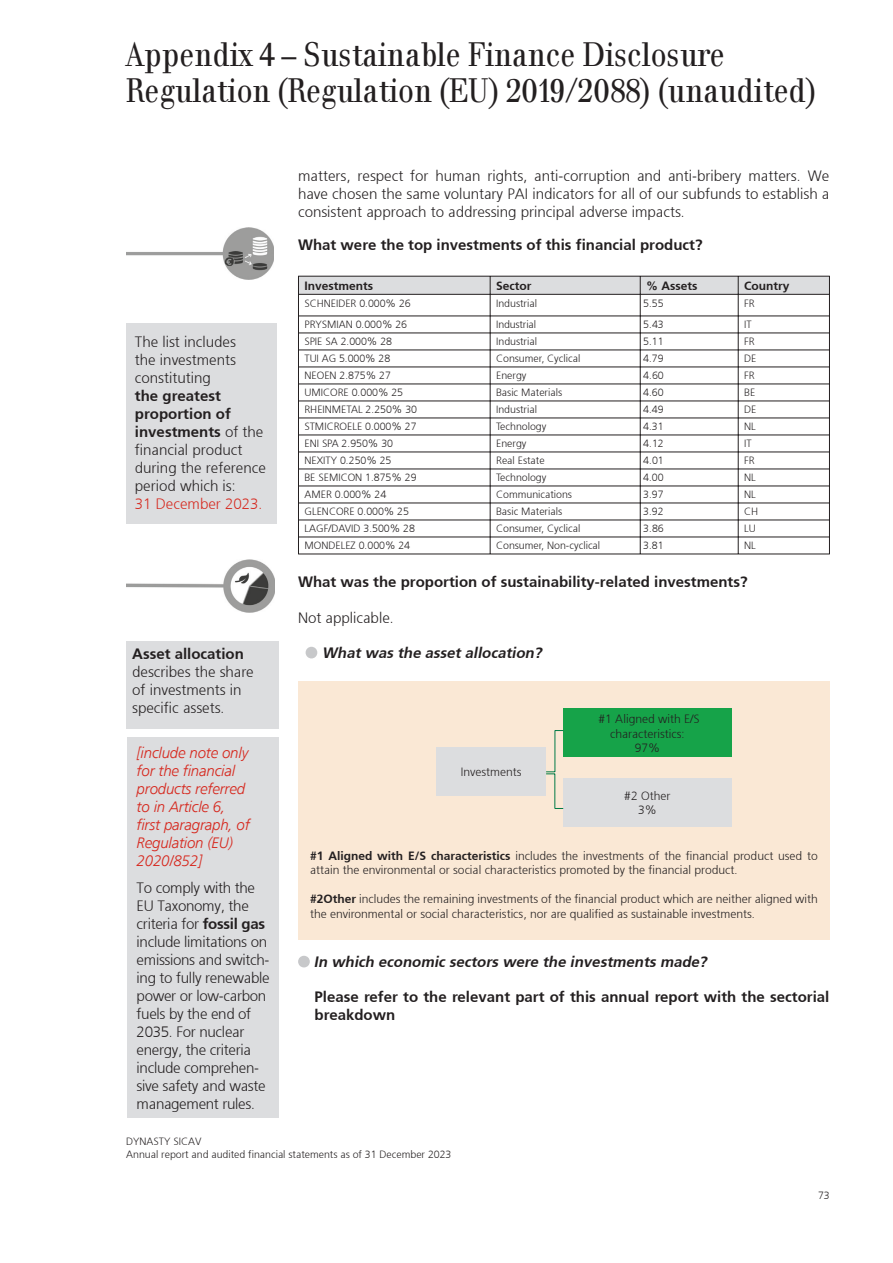
<style>
.page{position:relative;width:893px;height:1263px;background:#fff}
.page>*{position:absolute;margin:0;border:0;box-sizing:border-box;transform-origin:0 0}
.t1{font:33px/36px "UBS Headline";color:#231f20}
.t2{font:300 15px/18px "Frutiger 45";letter-spacing:-.02em;color:#231f20;text-align:justify}
.t3{font:300 15px/18px "Frutiger 45";color:#231f20}
.t4{font:300 15px/18px "Frutiger 45";color:#231f20}
.t5{font:italic 300 15px/18px "Frutiger 45";letter-spacing:-.01em;color:#d6281e}
.t6{font:italic 300 15px "Frutiger 45";color:#231f20}
.t7{font:300 15px "Frutiger 45";color:#d6281e}
.t8{font:300 12px/14.4px "Frutiger 45";color:#231f20}
.t9{font:300 12px "Frutiger 45";color:#231f20}
.t10{font:300 10.5px/13.5px "Frutiger 45";color:#231f20}
.s1{font-style:inherit}
</style>
<div class="page">
<svg style="left:298px;top:276px;width:532px;height:278px"></svg>
<hr style="left:298px;top:554px;width:440px;height:1px;background:#231f20">
<hr style="left:738px;top:554px;width:91px;height:1px;background:#231f20">
<svg style="left:305px;top:647px;width:12px;height:11px"></svg>
<div style="left:298px;top:681px;width:531px;height:258px;background:#fae8d5"></div>
<div style="left:436px;top:748px;width:110px;height:48px;background:#dcdddf"></div>
<div style="left:563px;top:709px;width:168px;height:48px;background:#16a349"></div>
<div style="left:563px;top:778px;width:168px;height:49px;background:#dcdddf"></div>
<hr style="left:554px;top:731px;width:1px;height:41px;background:#017a47">
<hr style="left:554px;top:774px;width:1px;height:34px;background:#017a47">
<svg style="left:546px;top:772px;width:9px;height:3px"></svg>
<svg style="left:298px;top:956px;width:12px;height:11px"></svg>
<img style="left:127px;top:228px;width:147px;height:52px">
<img style="left:127px;top:560px;width:148px;height:52px">
<div style="left:126px;top:323px;width:151px;height:201px;background:#dcdddf"></div>
<div style="left:126px;top:641px;width:152px;height:88px;background:#dcdddf"></div>
<div style="left:128px;top:737px;width:150px;height:381px;background:#dcdddf"></div>
<h1 class="t1" style="left:126px;top:37px;width:691px">Appendix 4 – Sustainable Finance Disclosure<br>Regulation (Regulation (EU) 2019/2088) (unaudited)</h1>
<h2 class="t2" style="left:135px;top:333px;width:102px">The list includes the investments constituting</h2>
<h2 class="t4" style="left:135px;top:387px;width:132px"><span class="s1">the greatest proportion of investments</span> of the financial product during the reference period which is:</h2>
<h2 class="t7" style="left:135px;top:495px;width:129px">31 December 2023.</h2>
<h2 class="t3" style="left:132px;top:644px;width:113px">Asset allocation</h2>
<h2 class="t4" style="left:132px;top:663px;width:123px">describes the share of investments in specific assets.</h2>
<h2 class="t5" style="left:137px;top:744px;width:115px">[include note only for the financial products referred to in Article 6, first paragraph, of<br>Regulation (EU)<br>2020/852]</h2>
<p class="t2" style="left:137px;top:879px;width:134px;text-align:left">To comply with the<br>EU Taxonomy, the criteria for <span class="s1">fossil gas </span>include limitations on emissions and switch&shy;ing to fully renewable power or low-carbon fuels by the end of<br>2035. For nuclear energy, the criteria include comprehen&shy;sive safety and waste management rules.</p>
<h2 class="t2" style="left:298px;top:167px;width:532px">matters, respect for human rights, anti-corruption and anti-bribery matters. We have chosen the same voluntary PAI indicators for all of our subfunds to establish a consistent approach to addressing principal adverse impacts.</h2>
<h2 class="t3" style="left:298px;top:236px;width:406px">What were the top investments of this financial product?</h2>
<p class="t9" style="left:304px;top:279px;width:70px">Investments</p>
<p class="t9" style="left:496px;top:279px;width:37px">Sector</p>
<p class="t9" style="left:646px;top:279px;width:53px">% Assets</p>
<p class="t9" style="left:744px;top:279px;width:47px">Country</p>
<p class="t10" style="left:304px;top:296px;width:108px">SCHNEIDER 0.000% 26</p>
<p class="t10" style="left:496px;top:296px;width:42px">Industrial</p>
<p class="t10" style="left:643px;top:296px;width:22px">5.55</p>
<p class="t10" style="left:744px;top:296px;width:12px">FR</p>
<p class="t10" style="left:304px;top:318px;width:104px">PRYSMIAN 0.000% 26</p>
<p class="t10" style="left:496px;top:318px;width:41px">Industrial</p>
<p class="t10" style="left:643px;top:318px;width:22px">5.43</p>
<p class="t10" style="left:744px;top:318px;width:9px">IT</p>
<p class="t10" style="left:304px;top:335px;width:89px">SPIE SA 2.000% 28</p>
<p class="t10" style="left:496px;top:335px;width:42px">Industrial</p>
<p class="t10" style="left:643px;top:335px;width:22px">5.11</p>
<p class="t10" style="left:744px;top:335px;width:12px">FR</p>
<p class="t10" style="left:304px;top:352px;width:87px">TUI AG 5.000% 28</p>
<p class="t10" style="left:496px;top:352px;width:86px">Consumer, Cyclical</p>
<p class="t10" style="left:643px;top:352px;width:22px">4.79</p>
<p class="t10" style="left:744px;top:352px;width:14px">DE</p>
<p class="t10" style="left:304px;top:369px;width:88px">NEOEN 2.875% 27</p>
<p class="t10" style="left:496px;top:369px;width:32px">Energy</p>
<p class="t10" style="left:643px;top:369px;width:22px">4.60</p>
<p class="t10" style="left:744px;top:369px;width:12px">FR</p>
<p class="t10" style="left:304px;top:386px;width:100px">UMICORE 0.000% 25</p>
<p class="t10" style="left:496px;top:386px;width:67px">Basic Materials</p>
<p class="t10" style="left:643px;top:386px;width:22px">4.60</p>
<p class="t10" style="left:744px;top:386px;width:13px">BE</p>
<p class="t10" style="left:304px;top:403px;width:114px">RHEINMETAL 2.250% 30</p>
<p class="t10" style="left:496px;top:403px;width:42px">Industrial</p>
<p class="t10" style="left:643px;top:403px;width:22px">4.49</p>
<p class="t10" style="left:744px;top:403px;width:14px">DE</p>
<p class="t10" style="left:304px;top:420px;width:114px">STMICROELE 0.000% 27</p>
<p class="t10" style="left:496px;top:420px;width:52px">Technology</p>
<p class="t10" style="left:643px;top:420px;width:22px">4.31</p>
<p class="t10" style="left:744px;top:420px;width:13px">NL</p>
<p class="t10" style="left:304px;top:437px;width:90px">ENI SPA 2.950% 30</p>
<p class="t10" style="left:496px;top:437px;width:32px">Energy</p>
<p class="t10" style="left:643px;top:437px;width:22px">4.12</p>
<p class="t10" style="left:744px;top:437px;width:9px">IT</p>
<p class="t10" style="left:304px;top:454px;width:88px">NEXITY 0.250% 25</p>
<p class="t10" style="left:496px;top:454px;width:50px">Real Estate</p>
<p class="t10" style="left:643px;top:454px;width:22px">4.01</p>
<p class="t10" style="left:744px;top:454px;width:12px">FR</p>
<p class="t10" style="left:304px;top:471px;width:114px">BE SEMICON 1.875% 29</p>
<p class="t10" style="left:496px;top:471px;width:52px">Technology</p>
<p class="t10" style="left:643px;top:471px;width:22px">4.00</p>
<p class="t10" style="left:744px;top:471px;width:13px">NL</p>
<p class="t10" style="left:304px;top:488px;width:83px">AMER 0.000% 24</p>
<p class="t10" style="left:496px;top:488px;width:77px">Communications</p>
<p class="t10" style="left:643px;top:488px;width:22px">3.97</p>
<p class="t10" style="left:744px;top:488px;width:13px">NL</p>
<p class="t10" style="left:304px;top:505px;width:106px">GLENCORE 0.000% 25</p>
<p class="t10" style="left:496px;top:505px;width:67px">Basic Materials</p>
<p class="t10" style="left:643px;top:505px;width:22px">3.92</p>
<p class="t10" style="left:744px;top:505px;width:16px">CH</p>
<p class="t10" style="left:304px;top:522px;width:112px">LAGF/DAVID 3.500% 28</p>
<p class="t10" style="left:496px;top:522px;width:86px">Consumer, Cyclical</p>
<p class="t10" style="left:643px;top:522px;width:22px">3.86</p>
<p class="t10" style="left:744px;top:522px;width:13px">LU</p>
<p class="t10" style="left:304px;top:539px;width:107px">MONDELEZ 0.000% 24</p>
<p class="t10" style="left:496px;top:539px;width:106px">Consumer, Non-cyclical</p>
<p class="t10" style="left:643px;top:539px;width:22px">3.81</p>
<p class="t10" style="left:744px;top:539px;width:13px">NL</p>
<h2 class="t3" style="left:298px;top:573px;width:451px">What was the proportion of sustainability-related investments?</h2>
<h2 class="t4" style="left:298px;top:609px;width:97px">Not applicable.</h2>
<h2 class="t6" style="left:322px;top:644px;width:224px">What was the asset allocation?</h2>
<p class="t8" style="left:461px;top:765px;width:62px">Investments</p>
<p class="t8" style="left:598px;top:712px;width:102px;text-align:center">#1 Aligned with E/S characteristics:<br>97%</p>
<p class="t8" style="left:624px;top:789px;width:48px;text-align:center">#2 Other<br>3%</p>
<p class="t8" style="left:310px;top:849px;width:509px"><span class="s1">#1 Aligned with E/S characteristics</span> includes the investments of the financial product used to attain the environmental or social characteristics promoted by the financial product.</p>
<p class="t8" style="left:310px;top:892px;width:509px"><span class="s1">#2Other</span> includes the remaining investments of the financial product which are neither aligned with the environmental or social characteristics, nor are qualified as sustainable investments.</p>
<h2 class="t6" style="left:314px;top:953px;width:397px">In which economic sectors were the investments made?</h2>
<h2 class="t3" style="left:314px;top:988px;width:516px">Please refer to the relevant part of this annual report with the sectorial breakdown</h2>
<p class="t10" style="left:126px;top:1134px;width:326px">DYNASTY SICAV<br>Annual report and audited financial statements as of 31 December 2023</p>
<p class="t10" style="left:818px;top:1189px;width:13px">73</p>
</div>
